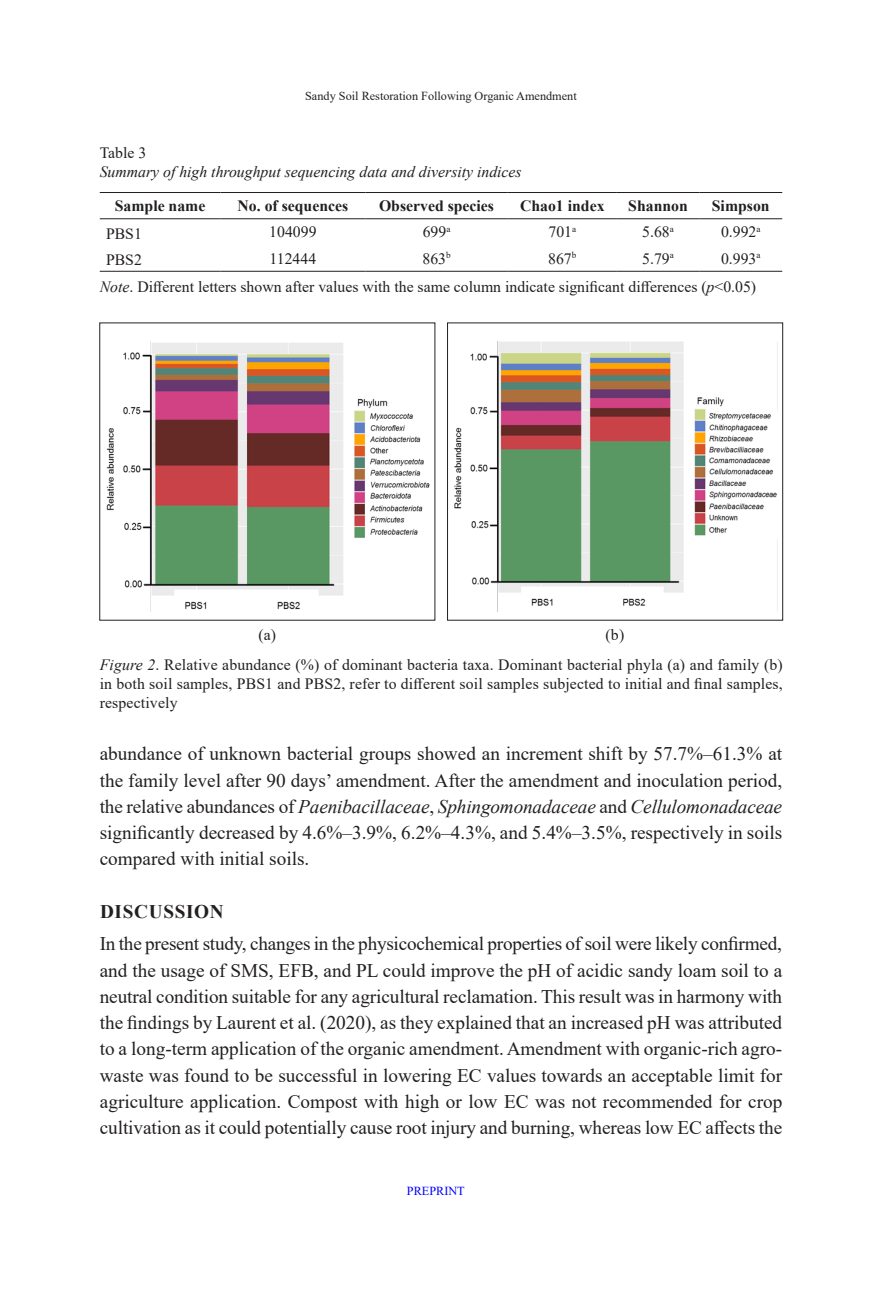
<style>
.page{position:relative;width:882px;height:1298px;background:#fff}
.page>*{position:absolute;margin:0;border:0;box-sizing:border-box;transform-origin:0 0}
.First_para_body_text{font:19.25px/26.2px "Times New Roman";letter-spacing:-.005em;color:#231f20;text-align:justify}
.Last_para_body_text{font:19.25px/26.2px "Times New Roman";color:#231f20;text-align:justify}
.Subhead{font:700 19.25px "Times New Roman";letter-spacing:.035em;color:#231f20}
.Body_Table{font:15.75px/18.9px "Times New Roman";letter-spacing:.01em;color:#231f20;text-align:justify}
.Body_Text{font:15.75px "Times New Roman";color:#231f20}
.t1{font:700 15.75px "Times New Roman";color:#231f20}
.Body_Text-2{font:italic 15.75px "Times New Roman";color:#231f20}
.t2{font:12.25px "Times New Roman";color:#231f20}
.t3{font:12.25px "Times New Roman";color:#00f}
.s1{font-style:italic}
</style>
<div class="page">
<hr style="left:100px;top:192px;width:120px;height:1px;background:#231f20">
<hr style="left:220px;top:192px;width:145px;height:1px;background:#231f20">
<hr style="left:365px;top:192px;width:143px;height:1px;background:#231f20">
<hr style="left:508px;top:192px;width:109px;height:1px;background:#231f20">
<hr style="left:617px;top:192px;width:82px;height:1px;background:#231f20">
<hr style="left:699px;top:192px;width:83px;height:1px;background:#231f20">
<hr style="left:100px;top:218px;width:120px;height:1px;background:#231f20">
<hr style="left:220px;top:218px;width:145px;height:1px;background:#231f20">
<hr style="left:365px;top:218px;width:143px;height:1px;background:#231f20">
<hr style="left:508px;top:218px;width:109px;height:1px;background:#231f20">
<hr style="left:617px;top:218px;width:82px;height:1px;background:#231f20">
<hr style="left:699px;top:218px;width:83px;height:1px;background:#231f20">
<hr style="left:100px;top:271px;width:120px;height:1px;background:#231f20">
<hr style="left:220px;top:271px;width:145px;height:1px;background:#231f20">
<hr style="left:365px;top:271px;width:143px;height:1px;background:#231f20">
<hr style="left:508px;top:271px;width:109px;height:1px;background:#231f20">
<hr style="left:617px;top:271px;width:82px;height:1px;background:#231f20">
<hr style="left:699px;top:271px;width:83px;height:1px;background:#231f20">
<img style="left:454px;top:341px;width:324px;height:270px">
<img style="left:106px;top:341px;width:324px;height:270px">
<div style="left:447px;top:322px;width:336px;height:299px;border:1px solid #231f20"></div>
<p class="t2" style="left:305px;top:87px;width:273px">Sandy Soil Restoration Following Organic Amendment</p>
<p class="Body_Text" style="left:100px;top:142px;width:48px">Table 3</p>
<p class="Body_Text-2" style="left:100px;top:161px;width:424px">Summary of high throughput sequencing data and diversity indices</p>
<p class="t1" style="left:115px;top:194px;width:92px">Sample name</p>
<p class="t1" style="left:238px;top:194px;width:112px">No. of sequences</p>
<p class="t1" style="left:379px;top:194px;width:117px">Observed species</p>
<p class="t1" style="left:520px;top:194px;width:86px">Chao1 index</p>
<p class="t1" style="left:628px;top:194px;width:61px">Shannon</p>
<p class="t1" style="left:712px;top:194px;width:59px">Simpson</p>
<p class="Body_Table" style="left:106px;top:223px;width:37px">PBS1</p>
<p class="Body_Table" style="left:269px;top:222px;width:49px">104099</p>
<p class="Body_Table" style="left:423px;top:222px;width:29px">699<sup>a</sup></p>
<p class="Body_Table" style="left:548px;top:222px;width:29px">701<sup>a</sup></p>
<p class="Body_Table" style="left:642px;top:222px;width:33px">5.68<sup>a</sup></p>
<p class="Body_Table" style="left:721px;top:222px;width:41px">0.992<sup>a</sup></p>
<p class="Body_Table" style="left:106px;top:250px;width:37px">PBS2</p>
<p class="Body_Table" style="left:270px;top:248px;width:48px">112444</p>
<p class="Body_Table" style="left:422px;top:248px;width:30px">863<sup>b</sup></p>
<p class="Body_Table" style="left:548px;top:248px;width:30px">867<sup>b</sup></p>
<p class="Body_Table" style="left:642px;top:248px;width:33px">5.79<sup>a</sup></p>
<p class="Body_Table" style="left:721px;top:248px;width:41px">0.993<sup>a</sup></p>
<p class="Body_Text" style="left:100px;top:275px;width:658px"><span class="s1">Note</span>. Different letters shown after values with the same column indicate significant differences (<span class="s1">p</span>&lt;0.05)</p>
<p class="Body_Table" style="left:258px;top:625px;width:19px">(a)</p>
<p class="Body_Table" style="left:606px;top:625px;width:20px">(b)</p>
<p class="Body_Table" style="left:100px;top:655px;width:685px"><span class="s1">Figure 2</span>. Relative abundance (%) of dominant bacteria taxa. Dominant bacterial phyla (a) and family (b) in both soil samples, PBS1 and PBS2, refer to different soil samples subjected to initial and final samples, respectively</p>
<p class="Last_para_body_text" style="left:100px;top:740px;width:684px">abundance of unknown bacterial groups showed an increment shift by 57.7%–61.3% at the family level after 90 days’ amendment. After the amendment and inoculation period, the relative abundances of <span class="s1">Paenibacillaceae</span>, <span class="s1">Sphingomonadaceae</span> and <span class="s1">Cellulomonadaceae </span>significantly decreased by 4.6%–3.9%, 6.2%–4.3%, and 5.4%–3.5%, respectively in soils compared with initial soils.</p>
<p class="Subhead" style="left:100px;top:897px;width:125px">DISCUSSION</p>
<p class="First_para_body_text" style="left:100px;top:930px;width:684px">In the present study, changes in the physicochemical properties of soil were likely confirmed, and the usage of SMS, EFB, and PL could improve the pH of acidic sandy loam soil to a neutral condition suitable for any agricultural reclamation. This result was in harmony with the findings by Laurent et al. (2020), as they explained that an increased pH was attributed to a long-term application of the organic amendment. Amendment with organic-rich agro&shy;waste was found to be successful in lowering EC values towards an acceptable limit for agriculture application. Compost with high or low EC was not recommended for crop cultivation as it could potentially cause root injury and burning, whereas low EC affects the</p>
<p class="t3" style="left:407px;top:1182px;width:59px">PREPRINT</p>
</div>
